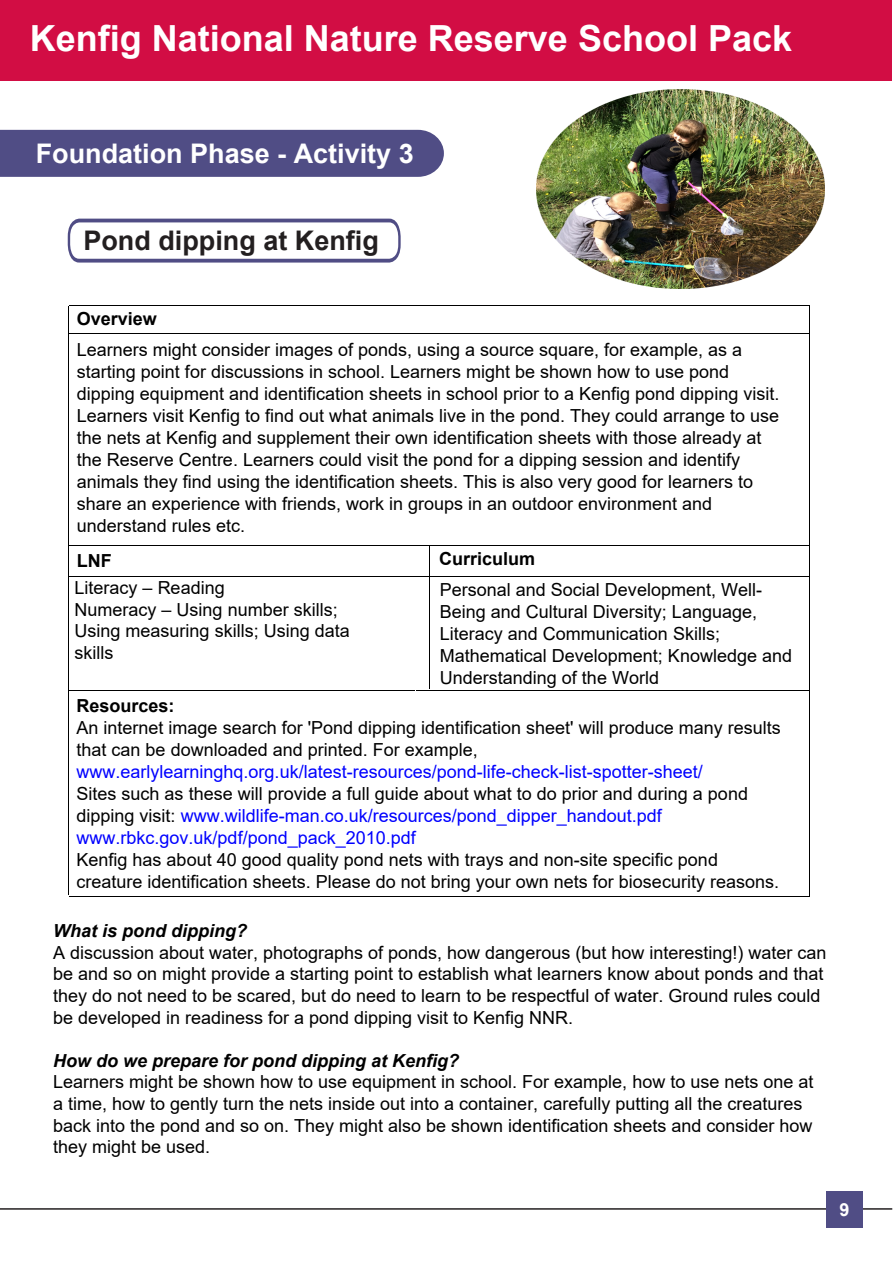
<style>
.page{position:relative;width:893px;height:1263px;background:#fff}
.page>*{position:absolute;margin:0;border:0;box-sizing:border-box;transform-origin:0 0}
.t1{font:700 36px "Arial";color:#fff}
.t2{font:700 27px "Arial";color:#fff}
.t3{font:700 27px "Arial";color:#231f20}
.t4{font:18px/21.6px "Arial";color:#000}
.t5{font:18px/21.9px "Arial";color:#00f}
.t6{font:italic 700 18px "Arial";color:#000}
.t7{font:700 18px "Arial";color:#000}
.t8{font:700 18px "Arial";color:#fff}
.s1{font-style:inherit}
.s2{color:#000}
</style>
<div class="page">
<hr style="left:0;top:1208px;width:892px;height:2px;background:#231f20">
<div style="left:826px;top:1192px;width:36px;height:36px;background:#504d85"></div>
<div style="left:0;top:0;width:891px;height:80px;background:#d20d44"></div>
<svg style="left:67px;top:218px;width:334px;height:45px"></svg>
<div style="left:0;top:130px;width:444px;height:47px;background:#504d85"></div>
<hr style="left:69px;top:305px;width:741px;height:1px;background:#000">
<hr style="left:69px;top:333px;width:741px;height:1px;background:#000">
<svg style="left:809px;top:306px;width:1px;height:29px"></svg>
<hr style="left:68px;top:306px;width:1px;height:275px;background:#000">
<hr style="left:809px;top:335px;width:1px;height:258px;background:#000">
<hr style="left:69px;top:545px;width:369px;height:1px;background:#000">
<hr style="left:439px;top:545px;width:369px;height:1px;background:#000">
<hr style="left:429px;top:546px;width:1px;height:39px;background:#000">
<hr style="left:69px;top:576px;width:369px;height:1px;background:#000">
<hr style="left:439px;top:576px;width:369px;height:1px;background:#000">
<hr style="left:68px;top:578px;width:1px;height:317px;background:#000">
<hr style="left:429px;top:577px;width:1px;height:112px;background:#000">
<hr style="left:809px;top:578px;width:1px;height:94px;background:#000">
<hr style="left:69px;top:690px;width:346px;height:1px;background:#000">
<hr style="left:416px;top:690px;width:392px;height:1px;background:#000">
<hr style="left:69px;top:896px;width:741px;height:1px;background:#000">
<hr style="left:809px;top:643px;width:1px;height:253px;background:#000">
<img style="left:536px;top:89px;width:289px;height:200px">
<h1 class="t1" style="left:30px;top:13px;width:764px">Kenfig National Nature Reserve School Pack</h1>
<h2 class="t2" style="left:36px;top:134px;width:380px">Foundation Phase - Activity <span class="s1">3</span></h2>
<h2 class="t3" style="left:83px;top:221px;width:297px">Pond dipping at Kenfig</h2>
<p class="t7" style="left:77px;top:306px;width:82px">Overview</p>
<p class="t4" style="left:77px;top:338px;width:704px;line-height:22px">Learners might consider images of ponds, using a source square, for example, as a starting point for discussions in school. Learners might be shown how to use pond dipping equipment and identification sheets in school prior to a Kenfig pond dipping visit.<br>Learners visit Kenfig to find out what animals live in the pond. They could arrange to use the nets at Kenfig and supplement their own identification sheets with those already at the Reserve Centre. Learners could visit the pond for a dipping session and identify animals they find using the identification sheets. This is also very good for learners to share an experience with friends, work in groups in an outdoor environment and understand rules etc.</p>
<p class="t7" style="left:77px;top:548px;width:36px">LNF</p>
<p class="t7" style="left:439px;top:546px;width:98px">Curriculum</p>
<p class="t4" style="left:75px;top:577px;width:277px">Literacy – Reading<br>Numeracy – Using number skills;<br>Using measuring skills; Using data skills</p>
<p class="t4" style="left:440px;top:579px;width:354px">Personal and Social Development, Well-Being and Cultural Diversity; Language, Literacy and Communication Skills; Mathematical Development; Knowledge and Understanding of the World</p>
<p class="t7" style="left:77px;top:693px;width:100px">Resources:</p>
<p class="t4" style="left:77px;top:717px;width:706px">An internet image search for 'Pond dipping identification sheet' will produce many results that can be downloaded and printed. For example,</p>
<p class="t5" style="left:77px;top:761px;width:628px">www.earlylearninghq.org.uk/latest-resources/pond-life-check-list-spotter-sheet/</p>
<p class="t5" style="left:77px;top:783px;width:673px"><span class="s2">Sites such as these will provide a full guide about what to do prior and during a pond dipping visit:</span> www.wildlife-man.co.uk/resources/pond_dipper_handout.pdf www.rbkc.gov.uk/pdf/pond_pack_2010.pdf</p>
<p class="t4" style="left:77px;top:848px;width:704px">Kenfig has about 40 good quality pond nets with trays and non-site specific pond creature identification sheets. Please do not bring your own nets for biosecurity reasons.</p>
<p class="t6" style="left:53px;top:919px;width:196px">What is pond dipping?</p>
<p class="t4" style="left:53px;top:941px;width:775px">A discussion about water, photographs of ponds, how dangerous (but how interesting!) water can be and so on might provide a starting point to establish what learners know about ponds and that they do not need to be scared, but do need to learn to be respectful of water. Ground rules could be developed in readiness for a pond dipping visit to Kenfig NNR.</p>
<p class="t6" style="left:53px;top:1048px;width:408px">How do we prepare for pond dipping at Kenfig?</p>
<p class="t4" style="left:53px;top:1071px;width:762px">Learners might be shown how to use equipment in school. For example, how to use nets one at a time, how to gently turn the nets inside out into a container, carefully putting all the creatures back into the pond and so on. They might also be shown identification sheets and consider how they might be used.</p>
<p class="t8" style="left:839px;top:1197px;width:12px">9</p>
</div>
